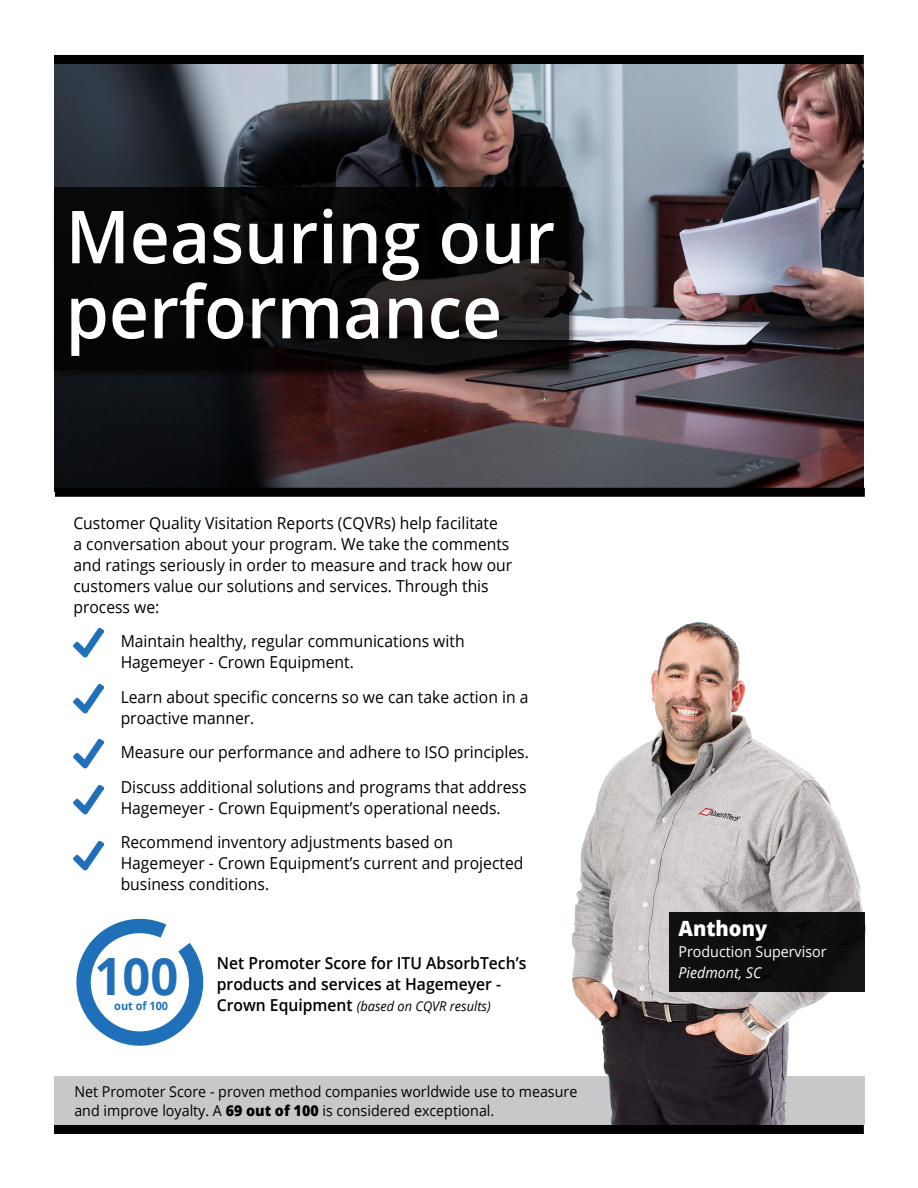
<style>
.page{position:relative;width:918px;height:1188px;background:#fff}
.page>*{position:absolute;margin:0;border:0;box-sizing:border-box;transform-origin:0 0}
.t1{font:600 73.2px/75px "Open Sans";color:#fff;scale:.95 1}
.t2{font:700 51.45px "Open Sans";color:#1f70b8;scale:.95 1}
.t3{font:800 21px "Open Sans";color:#fff;scale:.95 1}
.t4{font:16.5px/21px "Open Sans";color:#000;scale:.95 1}
.t5{font:600 16.5px/21px "Open Sans";color:#000;scale:.95 1}
.t6{font:15px/19.5px "Open Sans";color:#000;scale:.95 1}
.t7{font:15px "Open Sans";color:#fff;scale:.95 1}
.t8{font:italic 15px "Open Sans";color:#fff;scale:.95 1}
.t9{font:italic 13.5px "Open Sans";color:#000;scale:.95 1}
.t10{font:700 11.55px "Open Sans";color:#1f70b8;scale:.95 1}
.s1{font-weight:600;font-style:normal;font-size:16.5px}
.s2{font-weight:800}
</style>
<div class="page">
<img style="left:54px;top:65px;width:810px;height:426px">
<div style="left:54px;top:1077px;width:811px;height:48px;background:#c7c8ca"></div>
<img style="left:568px;top:621px;width:298px;height:504px">
<div style="left:54px;top:55px;width:810px;height:9px;background:#000"></div>
<div style="left:55px;top:488px;width:810px;height:9px;background:#000"></div>
<div style="left:52px;top:185px;width:526px;height:195px;background:#000;opacity:.75"></div>
<svg style="left:54px;top:188px;width:514px;height:182px;background:#0a090a"></svg>
<div style="left:54px;top:1125px;width:810px;height:9px;background:#000"></div>
<img style="left:73px;top:627px;width:31px;height:31px">
<div style="left:669px;top:913px;width:196px;height:79px;background:#100f0f"></div>
<img style="left:73px;top:684px;width:31px;height:30px">
<img style="left:73px;top:738px;width:31px;height:31px">
<img style="left:73px;top:784px;width:31px;height:30px">
<img style="left:73px;top:840px;width:31px;height:30px">
<svg style="left:76px;top:919px;width:124px;height:127px"></svg>
<h1 class="t1" style="left:66px;top:198px;width:517px">Measuring our performance</h1>
<p class="t4" style="left:73px;top:512px;width:463px">Customer Quality Visitation Reports (CQVRs) help facilitate<br>a conversation about your program. We take the comments and ratings seriously in order to measure and track how our customers value our solutions and services. Through this process we:</p>
<p class="t4" style="left:121px;top:630px;width:364px">Maintain healthy, regular communications with<br>Hagemeyer - Crown Equipment.</p>
<p class="t4" style="left:121px;top:686px;width:431px">Learn about specific concerns so we can take action in a proactive manner.</p>
<p class="t4" style="left:121px;top:735px;width:431px;line-height:34.5px">Measure our performance and adhere to ISO principles.<br>Discuss additional solutions and programs that address</p>
<p class="t4" style="left:121px;top:790px;width:402px;line-height:34.5px">Hagemeyer - Crown Equipment’s operational needs.<br>Recommend inventory adjustments based on</p>
<p class="t4" style="left:121px;top:852px;width:426px">Hagemeyer - Crown Equipment’s current and projected business conditions.</p>
<h2 class="t2" style="left:95px;top:940px;width:90px">100</h2>
<p class="t10" style="left:114px;top:998px;width:58px">out of 100</p>
<p class="t5" style="left:217px;top:952px;width:327px">Net Promoter Score for ITU AbsorbTech’s products and services at Hagemeyer -</p>
<p class="t9" style="left:217px;top:997px;width:290px"><span class="s1">Crown Equipment</span> (based on CQVR results)</p>
<p class="t6" style="left:74px;top:1081px;width:531px">Net Promoter Score - proven method companies worldwide use to measure and improve loyalty. A <span class="s2">69 out of 100</span> is considered exceptional.</p>
<p class="t3" style="left:679px;top:912px;width:95px">Anthony</p>
<p class="t7" style="left:679px;top:941px;width:157px">Production Supervisor</p>
<p class="t8" style="left:679px;top:962px;width:89px">Piedmont, SC</p>
</div>
